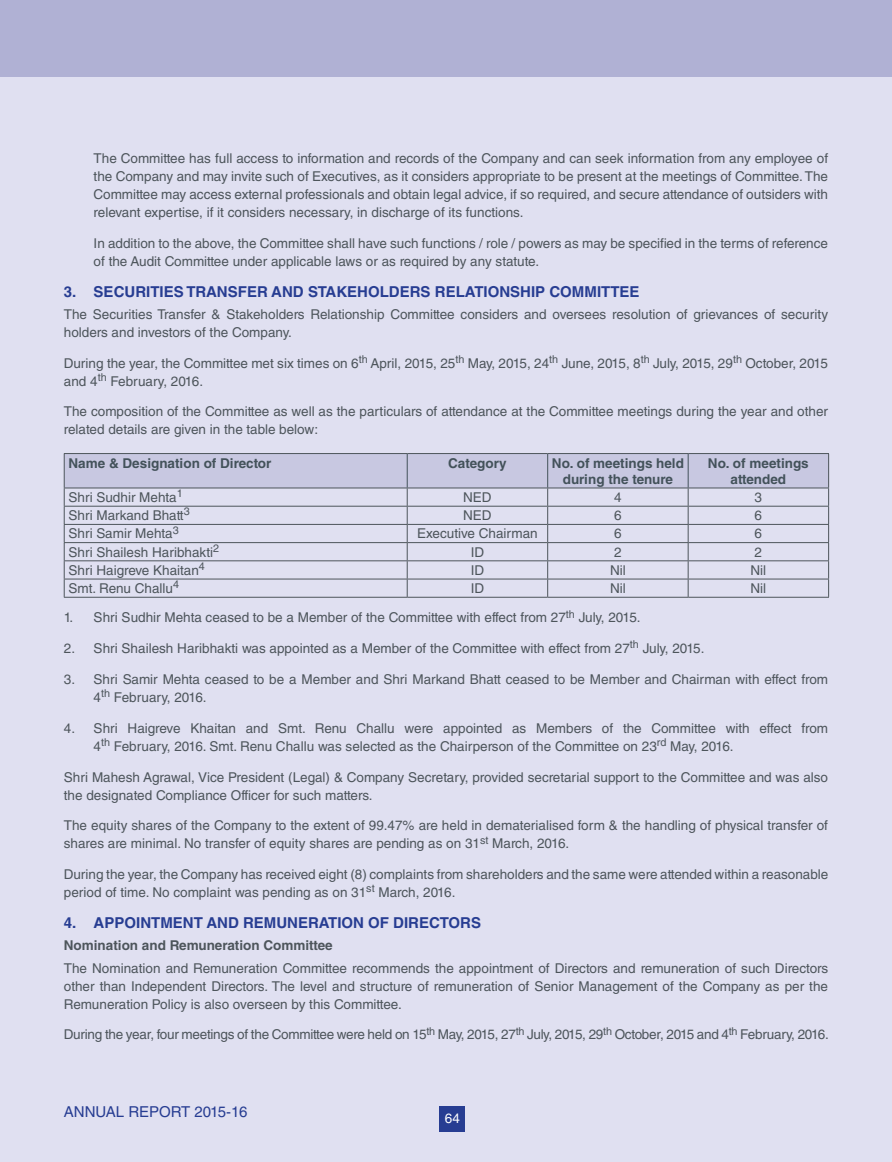
<style>
.page{position:relative;width:892px;height:1162px;background:#fff}
.page>*{position:absolute;margin:0;border:0;box-sizing:border-box;transform-origin:0 0}
.t1{font:700 15px "Helvetica LT Std";color:#273d92}
.t2{font:15px "Helvetica LT Std";color:#273d92}
.t3{font:13.5px/18px "Helvetica LT Std";color:#4d555b}
.t4{font:13.5px "Helvetica LT Std";letter-spacing:-.02em;color:#4d555b}
.t5{font:700 13.5px/16.2px "Helvetica LT Std";color:#43525a;text-align:center}
.t6{font:700 13.5px "Helvetica LT Std";color:#4d555b}
.t7{font:13.5px "Helvetica LT Std";color:#fff}
</style>
<div class="page">
<div style="left:0;top:0;width:891px;height:1161px;background:#e0e0f1"></div>
<div style="left:0;top:0;width:891px;height:77px;background:#b0b1d4"></div>
<div style="left:439px;top:1105px;width:26px;height:25px;background:#273d92"></div>
<svg style="left:64px;top:453px;width:764px;height:143px"></svg>
<hr style="left:64px;top:596px;width:343px;height:1px;background:#4d555b">
<hr style="left:407px;top:596px;width:140px;height:1px;background:#4d555b">
<hr style="left:547px;top:596px;width:140px;height:1px;background:#4d555b">
<hr style="left:687px;top:596px;width:141px;height:1px;background:#4d555b">
<hr style="left:406px;top:454px;width:1px;height:33px;background:#43525a">
<hr style="left:547px;top:454px;width:1px;height:33px;background:#43525a">
<hr style="left:687px;top:454px;width:1px;height:33px;background:#43525a">
<p class="t3" style="left:94px;top:151px;width:735px;text-align:justify">The Committee has full access to information and records of the Company and can seek information from any employee of the Company and may invite such of Executives, as it considers appropriate to be present at the meetings of Committee. The Committee may access external professionals and obtain legal advice, if so required, and secure attendance of outsiders with relevant expertise, if it considers necessary, in discharge of its functions.</p>
<p class="t3" style="left:94px;top:235px;width:735px">In addition to the above, the Committee shall have such functions / role / powers as may be specified in the terms of reference of the Audit Committee under applicable laws or as required by any statute.</p>
<p class="t1" style="left:64px;top:285px;width:577px">3. SECURITIES TRANSFER AND STAKEHOLDERS RELATIONSHIP COMMITTEE</p>
<p class="t3" style="left:64px;top:306px;width:765px">The Securities Transfer &amp; Stakeholders Relationship Committee considers and oversees resolution of grievances of security holders and investors of the Company.</p>
<p class="t3" style="left:64px;top:355px;width:765px">During the year, the Committee met six times on 6<sup>th</sup> April, 2015, 25<sup>th</sup> May, 2015, 24<sup>th</sup> June, 2015, 8<sup>th</sup> July, 2015, 29<sup>th</sup> October, 2015 and 4<sup>th</sup> February, 2016.</p>
<p class="t3" style="left:64px;top:404px;width:765px">The composition of the Committee as well as the particulars of attendance at the Committee meetings during the year and other related details are given in the table below:</p>
<p class="t5" style="left:68px;top:456px;width:204px">Name &amp; Designation of Director</p>
<p class="t5" style="left:448px;top:456px;width:60px">Category</p>
<p class="t5" style="left:551px;top:456px;width:133px">No. of meetings held during the tenure</p>
<p class="t5" style="left:707px;top:456px;width:102px">No. of meetings attended</p>
<p class="t3" style="left:68px;top:489px;width:116px">Shri Sudhir Mehta<sup>1</sup></p>
<p class="t3" style="left:463px;top:489px;width:30px">NED</p>
<p class="t3" style="left:613px;top:489px;width:9px">4</p>
<p class="t3" style="left:754px;top:489px;width:9px">3</p>
<p class="t3" style="left:68px;top:507px;width:123px">Shri Markand Bhatt<sup>3</sup></p>
<p class="t3" style="left:463px;top:507px;width:30px">NED</p>
<p class="t3" style="left:613px;top:507px;width:9px">6</p>
<p class="t3" style="left:754px;top:507px;width:9px">6</p>
<p class="t3" style="left:68px;top:526px;width:112px">Shri Samir Mehta<sup>3</sup></p>
<p class="t3" style="left:417px;top:526px;width:122px">Executive Chairman</p>
<p class="t3" style="left:613px;top:526px;width:9px">6</p>
<p class="t3" style="left:754px;top:526px;width:9px">6</p>
<p class="t3" style="left:68px;top:544px;width:152px">Shri Shailesh Haribhakti<sup>2</sup></p>
<p class="t3" style="left:470px;top:544px;width:15px">ID</p>
<p class="t3" style="left:613px;top:544px;width:9px">2</p>
<p class="t3" style="left:754px;top:544px;width:9px">2</p>
<p class="t3" style="left:68px;top:562px;width:138px">Shri Haigreve Khaitan<sup>4</sup></p>
<p class="t3" style="left:470px;top:562px;width:15px">ID</p>
<p class="t3" style="left:609px;top:562px;width:17px">Nil</p>
<p class="t3" style="left:750px;top:562px;width:17px">Nil</p>
<p class="t3" style="left:68px;top:580px;width:112px">Smt. Renu Challu<sup>4</sup></p>
<p class="t3" style="left:470px;top:580px;width:15px">ID</p>
<p class="t3" style="left:609px;top:580px;width:17px">Nil</p>
<p class="t3" style="left:750px;top:580px;width:17px">Nil</p>
<p class="t3" style="left:64px;top:610px;width:578px">1. Shri Sudhir Mehta ceased to be a Member of the Committee with effect from 27<sup>th</sup> July, 2015.</p>
<p class="t3" style="left:64px;top:640px;width:642px">2. Shri Shailesh Haribhakti was appointed as a Member of the Committee with effect from 27<sup>th</sup> July, 2015.</p>
<p class="t3" style="left:94px;top:671px;width:735px;text-indent:-30px">3. Shri Samir Mehta ceased to be a Member and Shri Markand Bhatt ceased to be Member and Chairman with effect from<br>4<sup>th</sup> February, 2016.</p>
<p class="t3" style="left:94px;top:720px;width:735px;text-indent:-30px">4. Shri Haigreve Khaitan and Smt. Renu Challu were appointed as Members of the Committee with effect from<br>4<sup>th</sup> February, 2016. Smt. Renu Challu was selected as the Chairperson of the Committee on 23<sup>rd</sup> May, 2016.</p>
<p class="t3" style="left:64px;top:769px;width:765px">Shri Mahesh Agrawal, Vice President (Legal) &amp; Company Secretary, provided secretarial support to the Committee and was also the designated Compliance Officer for such matters.</p>
<p class="t3" style="left:64px;top:817px;width:765px">The equity shares of the Company to the extent of 99.47% are held in dematerialised form &amp; the handling of physical transfer of shares are minimal. No transfer of equity shares are pending as on 31<sup>st</sup> March, 2016.</p>
<p class="t3" style="left:64px;top:866px;width:765px">During the year, the Company has received eight (8) complaints from shareholders and the same were attended within a reasonable period of time. No complaint was pending as on 31<sup>st</sup> March, 2016.</p>
<p class="t1" style="left:64px;top:916px;width:418px">4. APPOINTMENT AND REMUNERATION OF DIRECTORS</p>
<p class="t6" style="left:64px;top:940px;width:270px">Nomination and Remuneration Committee</p>
<p class="t3" style="left:64px;top:959px;width:765px;text-align:justify">The Nomination and Remuneration Committee recommends the appointment of Directors and remuneration of such Directors other than Independent Directors. The level and structure of remuneration of Senior Management of the Company as per the Remuneration Policy is also overseen by this Committee.</p>
<p class="t4" style="left:64px;top:1029px;width:766px">During the year, four meetings of the Committee were held on 15<sup>th</sup> May, 2015, 27<sup>th</sup> July, 2015, 29<sup>th</sup> October, 2015 and 4<sup>th</sup> February, 2016.</p>
<p class="t2" style="left:64px;top:1105px;width:185px">ANNUAL REPORT 2015-16</p>
<p class="t7" style="left:444px;top:1113px;width:17px">64</p>
</div>
